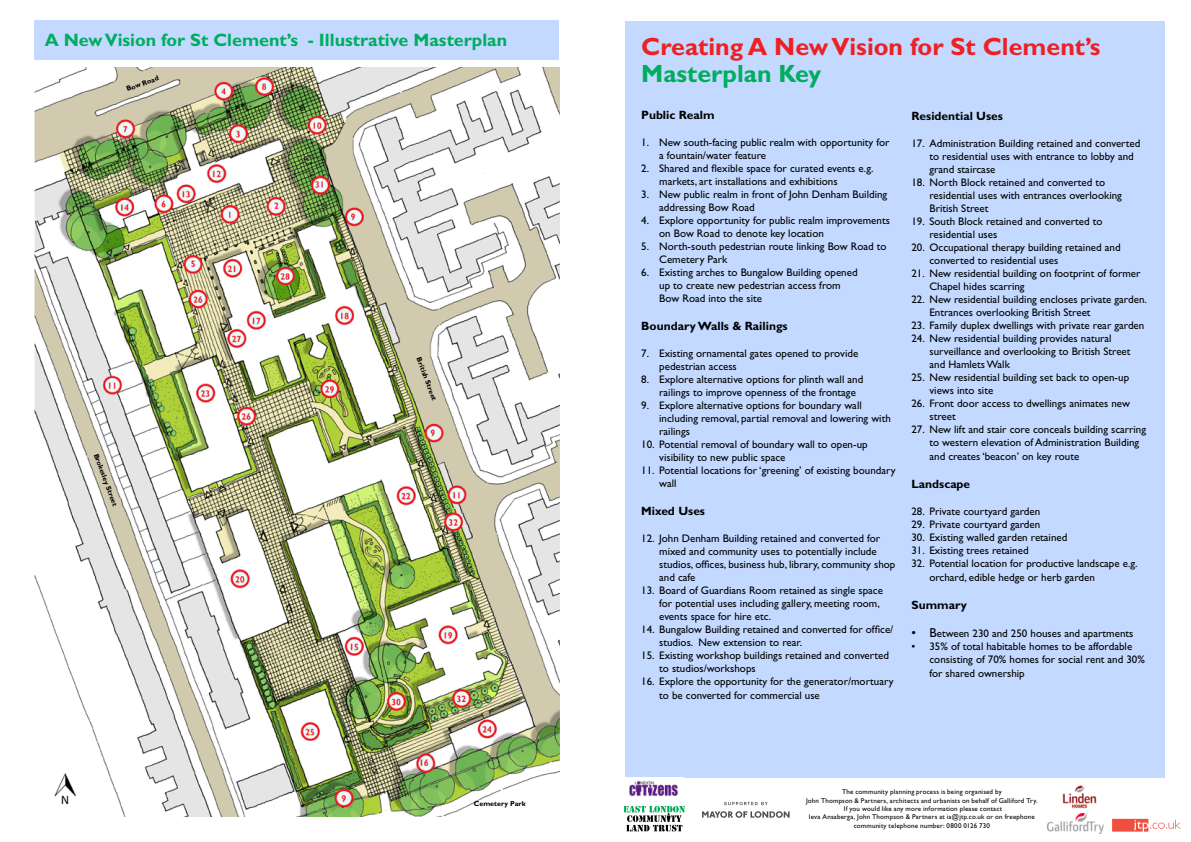
<style>
.page{position:relative;width:1191px;height:842px;background:#fff}
.page>*{position:absolute;margin:0;border:0;box-sizing:border-box;transform-origin:0 0}
.t1{font:700 25px "Gill Sans";color:#ed2124}
.t2{font:700 25px "Gill Sans";color:#00ad5f}
.t3{font:700 18px "Gill Sans";color:#00ad5f}
.t4{font:700 12px "Gill Sans";color:#000101}
.t5{font:11px/13px "Gill Sans";color:#000101}
.t6{font:700 7.2px "Gill Sans";color:#000}
.t7{font:7px/8.4px "Gill Sans";letter-spacing:.02em;color:#000;text-align:center}
.s1{font-size:13px}
</style>
<div class="page">
<div style="left:34px;top:21px;width:525px;height:39px;background:#c4d9ff"></div>
<img style="left:34px;top:67px;width:525px;height:749px">
<img style="left:53px;top:770px;width:26px;height:36px">
<div style="left:625px;top:21px;width:539px;height:757px;background:#c4d9ff"></div>
<svg style="left:1112px;top:819px;width:68px;height:13px"></svg>
<img style="left:1062px;top:785px;width:35px;height:24px">
<img style="left:1047px;top:814px;width:56px;height:19px">
<svg style="left:623px;top:806px;width:62px;height:25px"></svg>
<img style="left:629px;top:780px;width:50px;height:17px">
<svg style="left:702px;top:811px;width:87px;height:7px"></svg>
<svg style="left:724px;top:802px;width:43px;height:3px"></svg>
<h2 class="t3" style="left:45px;top:29px;width:464px">A New Vision for St Clement’s - Illustrative Masterplan</h2>
<p class="t6" style="left:125px;top:85px;width:35px;rotate:-20deg">Bow Road</p>
<p class="t6" style="left:100px;top:452px;width:57px;rotate:69deg">Brokesley Street</p>
<p class="t6" style="left:422px;top:356px;width:47px;rotate:69deg">British Street</p>
<p class="t6" style="left:474px;top:799px;width:53px">Cemetery Park</p>
<h1 class="t1" style="left:641px;top:32px;width:461px">Creating A New Vision for St Clement’s</h1>
<h1 class="t2" style="left:641px;top:59px;width:182px">Masterplan Key</h1>
<p class="t4" style="left:641px;top:108px;width:75px">Public Realm</p>
<p class="t5" style="left:659px;top:136px;width:232px;text-indent:-18px">1. New south-facing public realm with opportunity for a fountain/water feature</p>
<p class="t5" style="left:659px;top:162px;width:216px;text-indent:-18px">2. Shared and flexible space for curated events e.g. markets, art installations and exhibitions</p>
<p class="t5" style="left:659px;top:188px;width:230px;text-indent:-18px">3. New public realm in front of John Denham Building addressing Bow Road</p>
<p class="t5" style="left:659px;top:214px;width:232px;text-indent:-18px">4. Explore opportunity for public realm improvements on Bow Road to denote key location</p>
<p class="t5" style="left:659px;top:240px;width:229px;text-indent:-18px">5. North-south pedestrian route linking Bow Road to<br>Cemetery Park</p>
<p class="t5" style="left:659px;top:266px;width:200px;text-indent:-18px">6. Existing arches to Bungalow Building opened up to create new pedestrian access from<br>Bow Road into the site</p>
<p class="t4" style="left:641px;top:319px;width:148px">Boundary Walls &amp; Railings</p>
<p class="t5" style="left:659px;top:347px;width:201px;text-indent:-18px">7. Existing ornamental gates opened to provide pedestrian access</p>
<p class="t5" style="left:659px;top:373px;width:205px;text-indent:-18px">8. Explore alternative options for plinth wall and railings to improve openness of the frontage</p>
<p class="t5" style="left:659px;top:399px;width:233px;text-indent:-18px">9. Explore alternative options for boundary wall including removal, partial removal and lowering with railings</p>
<p class="t5" style="left:659px;top:438px;width:210px;text-indent:-18px">10. Potential removal of boundary wall to open-up visibility to new public space</p>
<p class="t5" style="left:659px;top:464px;width:238px;text-indent:-18px">11. Potential locations for ‘greening’ of existing boundary wall</p>
<p class="t4" style="left:641px;top:504px;width:65px">Mixed Uses</p>
<p class="t5" style="left:659px;top:532px;width:238px;text-indent:-18px">12. John Denham Building retained and converted for mixed and community uses to potentially include studios, offices, business hub, library, community shop and cafe</p>
<p class="t5" style="left:659px;top:584px;width:225px;text-indent:-18px">13. Board of Guardians Room retained as single space for potential uses including gallery, meeting room, events space for hire etc.</p>
<p class="t5" style="left:659px;top:623px;width:236px;text-indent:-18px">14. Bungalow Building retained and converted for office/ studios. New extension to rear.</p>
<p class="t5" style="left:659px;top:649px;width:231px;text-indent:-18px">15. Existing workshop buildings retained and converted to studios/workshops</p>
<p class="t5" style="left:659px;top:674px;width:236px;line-height:14px;text-indent:-18px">16. Explore the opportunity for the generator/mortuary to be converted for commercial use</p>
<p class="t4" style="left:911px;top:108px;width:93px">Residential Uses</p>
<p class="t5" style="left:929px;top:136px;width:212px;text-indent:-18px">17. Administration Building retained and converted to residential uses with entrance to lobby and grand staircase</p>
<p class="t5" style="left:929px;top:175px;width:194px;text-indent:-18px">18. North Block retained and converted to residential uses with entrances overlooking<br>British Street</p>
<p class="t5" style="left:929px;top:214px;width:175px;text-indent:-18px">19. South Block retained and converted to residential uses</p>
<p class="t5" style="left:929px;top:240px;width:193px;text-indent:-18px">20. Occupational therapy building retained and converted to residential uses</p>
<p class="t5" style="left:929px;top:266px;width:213px;text-indent:-18px">21. New residential building on footprint of former<br>Chapel hides scarring</p>
<p class="t5" style="left:929px;top:293px;width:219px;text-indent:-18px">22. New residential building encloses private garden.<br>Entrances overlooking British Street</p>
<p class="t5" style="left:911px;top:319px;width:234px">23. Family duplex dwellings with private rear garden</p>
<p class="t5" style="left:929px;top:332px;width:203px;text-indent:-18px">24. New residential building provides natural surveillance and overlooking to British Street and Hamlets Walk</p>
<p class="t5" style="left:929px;top:371px;width:201px;text-indent:-18px">25. New residential building set back to open-up views into site</p>
<p class="t5" style="left:929px;top:397px;width:202px;text-indent:-18px">26. Front door access to dwellings animates new street</p>
<p class="t5" style="left:929px;top:423px;width:218px;text-indent:-18px">27. New lift and stair core conceals building scarring to western elevation of Administration Building</p>
<p class="t5" style="left:929px;top:450px;width:151px">and creates ‘beacon’ on key route</p>
<p class="t4" style="left:911px;top:476px;width:60px">Landscape</p>
<p class="t5" style="left:911px;top:504px;width:130px">28. Private courtyard garden</p>
<p class="t5" style="left:911px;top:517px;width:130px">29. Private courtyard garden</p>
<p class="t5" style="left:911px;top:530px;width:157px">30. Existing walled garden retained</p>
<p class="t5" style="left:911px;top:543px;width:119px">31. Existing trees retained</p>
<p class="t5" style="left:929px;top:556px;width:210px;line-height:14px;text-indent:-18px">32. Potential location for productive landscape e.g. orchard, edible hedge or herb garden</p>
<p class="t4" style="left:911px;top:597px;width:57px">Summary</p>
<p class="t5" style="left:911px;top:626px;width:223px"><span class="s1">• B</span>etween 230 and 250 houses and apartments</p>
<p class="t5" style="left:929px;top:639px;width:217px;text-indent:-18px">• 35% of total habitable homes to be affordable consisting of 70% homes for social rent and 30%</p>
<p class="t5" style="left:929px;top:666px;width:97px">for shared ownership</p>
<p class="t7" style="left:806px;top:788px;width:233px">The community planning process is being organised by<br>John Thompson &amp; Partners, architects and urbanists on behalf of Galliford Try.<br>If you would like any more information please contact<br>Ieva Ansaberga, John Thompson &amp; Partners at ia@jtp.co.uk or on freephone community telephone number: 0800 0126 730</p>
</div>
